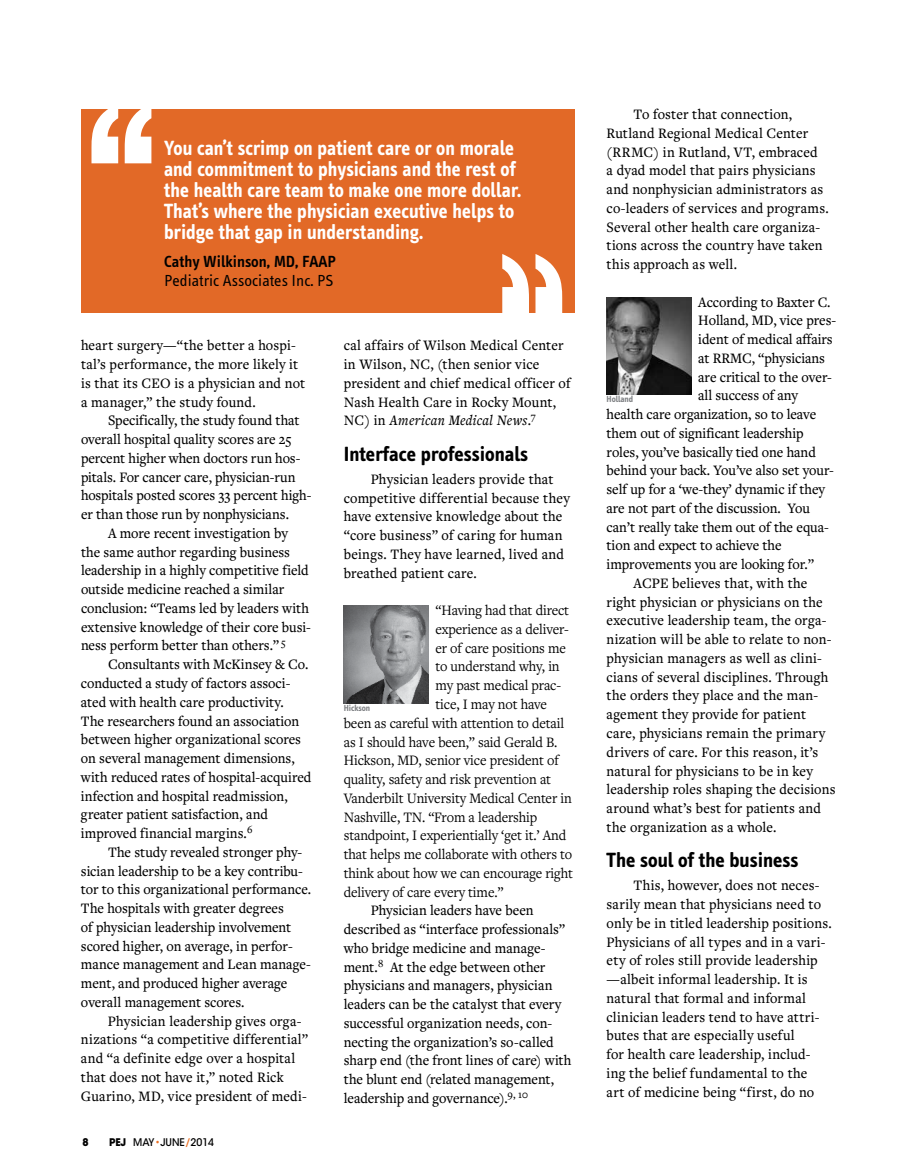
<style>
.page{position:relative;width:918px;height:1175px;background:#fff}
.page>*{position:absolute;margin:0;border:0;box-sizing:border-box;transform-origin:0 0}
.t1{font:700 21px/21px "Info Text";letter-spacing:.005em;color:#fff;scale:.95 1}
.t2{font:700 21px "Info Text";color:#000}
.t3{font:16.5px "Info Text";color:#000}
.t4{font:600 16.5px "Info Text";color:#000}
.t5{font:500 15px/18.8px "Freight Text";letter-spacing:.005em;color:#000;scale:.95 1}
.t6{font:15px "Freight Text";letter-spacing:-.01em;color:#000;scale:.95 1}
.t7{font:500 10.5px "ITC Avant Garde Std";color:#000;scale:.95 1}
.t8{font:700 10.5px "ITC Avant Garde Std";color:#000;scale:.95 1}
.t9{font:700 9px "Info Text";letter-spacing:-.01em;color:#808285}
.s1{font-weight:700}
.s2{color:#ec7023}
.s3{font-style:italic}
</style>
<div class="page">
<img style="left:607px;top:297px;width:85px;height:97px">
<img style="left:344px;top:606px;width:85px;height:97px">
<div style="left:81px;top:109px;width:493px;height:203px;background:#e26927"></div>
<svg style="left:92px;top:109px;width:59px;height:54px"></svg>
<svg style="left:502px;top:254px;width:60px;height:59px"></svg>
<h1 class="t1" style="left:164px;top:138px;width:377px">You can’t scrimp on patient care or on morale and commitment to physicians and the rest of the health care team to make one more dollar.<br>That’s where the physician executive helps to bridge that gap in understanding.</h1>
<p class="t4" style="left:164px;top:252px;width:173px">Cathy Wilkinson, MD, FAAP</p>
<p class="t3" style="left:164px;top:271px;width:171px">Pediatric Associates Inc. PS</p>
<p class="t5" style="left:81px;top:336px;width:238px">heart surgery—“the better a hospi&shy;tal’s performance, the more likely it is that its CEO is a physician and not a manager,” the study found.</p>
<p class="t5" style="left:108px;top:411px;width:203px">Specifically, the study found that</p>
<p class="t5" style="left:81px;top:430px;width:223px">overall hospital quality scores are 25</p>
<p class="t5" style="left:81px;top:449px;width:232px">percent higher when doctors run hos-</p>
<p class="t5" style="left:81px;top:468px;width:228px">pitals. For cancer care, physician-run</p>
<p class="t5" style="left:81px;top:486px;width:244px">hospitals posted scores 33 percent high-</p>
<p class="t5" style="left:81px;top:505px;width:220px">er than those run by nonphysicians.</p>
<p class="t5" style="left:108px;top:524px;width:191px">A more recent investigation by</p>
<p class="t5" style="left:81px;top:543px;width:222px">the same author regarding business</p>
<p class="t5" style="left:81px;top:561px;width:241px">leadership in a highly competitive field</p>
<p class="t5" style="left:81px;top:580px;width:216px">outside medicine reached a similar</p>
<p class="t5" style="left:81px;top:599px;width:242px">conclusion: “Teams led by leaders with</p>
<p class="t5" style="left:81px;top:618px;width:244px">extensive knowledge of their core busi-</p>
<p class="t5" style="left:81px;top:636px;width:217px">ness perform better than others.” <sup>5</sup></p>
<p class="t5" style="left:108px;top:655px;width:213px">Consultants with McKinsey &amp; Co.</p>
<p class="t5" style="left:81px;top:674px;width:222px">conducted a study of factors associ-</p>
<p class="t5" style="left:81px;top:693px;width:215px">ated with health care productivity.</p>
<p class="t5" style="left:81px;top:711px;width:231px">The researchers found an association</p>
<p class="t5" style="left:81px;top:730px;width:233px">between higher organizational scores</p>
<p class="t5" style="left:81px;top:749px;width:226px">on several management dimensions,</p>
<p class="t5" style="left:81px;top:768px;width:244px">with reduced rates of hospital-acquired</p>
<p class="t5" style="left:81px;top:786px;width:219px">infection and hospital readmission,</p>
<p class="t5" style="left:81px;top:805px;width:198px">greater patient satisfaction, and</p>
<p class="t5" style="left:81px;top:824px;width:182px">improved financial margins.<sup>6</sup></p>
<p class="t5" style="left:108px;top:843px;width:206px">The study revealed stronger phy-</p>
<p class="t5" style="left:81px;top:861px;width:235px">sician leadership to be a key contribu-</p>
<p class="t5" style="left:81px;top:880px;width:244px">tor to this organizational performance.</p>
<p class="t5" style="left:81px;top:899px;width:215px">The hospitals with greater degrees</p>
<p class="t5" style="left:81px;top:918px;width:223px">of physician leadership involvement</p>
<p class="t5" style="left:81px;top:936px;width:224px">scored higher, on average, in perfor-</p>
<p class="t5" style="left:81px;top:955px;width:244px">mance management and Lean manage-</p>
<p class="t5" style="left:81px;top:974px;width:219px">ment, and produced higher average</p>
<p class="t5" style="left:81px;top:993px;width:174px">overall management scores.</p>
<p class="t5" style="left:108px;top:1011px;width:205px">Physician leadership gives orga-</p>
<p class="t5" style="left:81px;top:1030px;width:240px">nizations “a competitive differential”</p>
<p class="t5" style="left:81px;top:1049px;width:227px">and “a definite edge over a hospital</p>
<p class="t5" style="left:81px;top:1068px;width:215px">that does not have it,” noted Rick</p>
<p class="t5" style="left:81px;top:1086px;width:239px">Guarino, MD, vice president of medi-</p>
<p class="t8" style="left:82px;top:1135px;width:8px">8</p>
<p class="t7" style="left:109px;top:1136px;width:112px"><span class="s1">PEJ</span> MAY<span class="s2">•</span>JUNE<span class="s2">/</span>2014</p>
<p class="t5" style="left:344px;top:336px;width:240px">cal affairs of Wilson Medical Center in Wilson, NC, (then senior vice president and chief medical officer of Nash Health Care in Rocky Mount, NC) in <span class="s3">American Medical News</span>.<sup>7</sup></p>
<h1 class="t2" style="left:344px;top:442px;width:186px">Interface professionals</h1>
<p class="t5" style="left:344px;top:470px;width:240px;text-indent:27px">Physician leaders provide that competitive differential because they have extensive knowledge about the “core business” of caring for human beings. They have learned, lived and breathed patient care.</p>
<p class="t6" style="left:436px;top:602px;width:142px">“Having had that direct</p>
<p class="t6" style="left:436px;top:621px;width:142px">experience as a deliver-</p>
<p class="t6" style="left:436px;top:639px;width:139px">er of care positions me</p>
<p class="t6" style="left:436px;top:658px;width:132px">to understand why, in</p>
<p class="t6" style="left:436px;top:677px;width:134px">my past medical prac-</p>
<p class="t6" style="left:436px;top:696px;width:119px">tice, I may not have</p>
<p class="t6" style="left:344px;top:714px;width:234px">been as careful with attention to detail</p>
<p class="t6" style="left:344px;top:733px;width:226px">as I should have been,” said Gerald B.</p>
<p class="t6" style="left:344px;top:752px;width:228px">Hickson, MD, senior vice president of</p>
<p class="t6" style="left:344px;top:771px;width:220px">quality, safety and risk prevention at</p>
<p class="t6" style="left:344px;top:789px;width:242px">Vanderbilt University Medical Center in</p>
<p class="t6" style="left:344px;top:808px;width:205px">Nashville, TN. “From a leadership</p>
<p class="t6" style="left:344px;top:827px;width:236px">standpoint, I experientially ‘get it.’ And</p>
<p class="t6" style="left:344px;top:846px;width:242px">that helps me collaborate with others to</p>
<p class="t6" style="left:344px;top:864px;width:243px">think about how we can encourage right</p>
<p class="t6" style="left:344px;top:883px;width:170px">delivery of care every time.”</p>
<p class="t5" style="left:344px;top:901px;width:241px;text-indent:27px">Physician leaders have been described as “interface professionals” who bridge medicine and manage&shy;ment.<sup>8</sup> At the edge between other physicians and managers, physician leaders can be the catalyst that every successful organization needs, con&shy;necting the organization’s so-called sharp end (the front lines of care) with the blunt end (related management, leadership and governance).<sup>9,</sup> <sup>10</sup></p>
<p class="t9" style="left:344px;top:703px;width:28px">Hickson</p>
<p class="t5" style="left:607px;top:105px;width:235px;text-indent:27px">To foster that connection,<br>Rutland Regional Medical Center (RRMC) in Rutland, VT, embraced<br>a dyad model that pairs physicians and nonphysician administrators as co-leaders of services and programs.<br>Several other health care organiza&shy;tions across the country have taken this approach as well.</p>
<p class="t5" style="left:698px;top:293px;width:141px">According to Baxter C.</p>
<p class="t5" style="left:698px;top:311px;width:147px">Holland, MD, vice pres-</p>
<p class="t5" style="left:698px;top:330px;width:143px">ident of medical affairs</p>
<p class="t5" style="left:698px;top:349px;width:135px">at RRMC, “physicians</p>
<p class="t5" style="left:698px;top:368px;width:142px">are critical to the over-</p>
<p class="t5" style="left:698px;top:386px;width:107px">all success of any</p>
<p class="t5" style="left:607px;top:405px;width:222px">health care organization, so to leave</p>
<p class="t5" style="left:607px;top:424px;width:209px">them out of significant leadership</p>
<p class="t5" style="left:607px;top:443px;width:222px">roles, you’ve basically tied one hand</p>
<p class="t5" style="left:607px;top:461px;width:241px">behind your back. You’ve also set your-</p>
<p class="t5" style="left:607px;top:480px;width:232px">self up for a ‘we-they’ dynamic if they</p>
<p class="t5" style="left:607px;top:499px;width:216px">are not part of the discussion. You</p>
<p class="t5" style="left:607px;top:518px;width:235px">can’t really take them out of the equa-</p>
<p class="t5" style="left:607px;top:536px;width:186px">tion and expect to achieve the</p>
<p class="t5" style="left:607px;top:555px;width:220px">improvements you are looking for.”</p>
<p class="t5" style="left:634px;top:574px;width:184px">ACPE believes that, with the</p>
<p class="t5" style="left:607px;top:593px;width:229px">right physician or physicians on the</p>
<p class="t5" style="left:607px;top:611px;width:233px">executive leadership team, the orga-</p>
<p class="t5" style="left:607px;top:630px;width:238px">nization will be able to relate to non-</p>
<p class="t5" style="left:607px;top:649px;width:228px">physician managers as well as clini-</p>
<p class="t5" style="left:607px;top:668px;width:235px">cians of several disciplines. Through</p>
<p class="t5" style="left:607px;top:686px;width:224px">the orders they place and the man-</p>
<p class="t5" style="left:607px;top:705px;width:212px">agement they provide for patient</p>
<p class="t5" style="left:607px;top:724px;width:232px">care, physicians remain the primary</p>
<p class="t5" style="left:607px;top:743px;width:224px">drivers of care. For this reason, it’s</p>
<p class="t5" style="left:607px;top:761px;width:219px">natural for physicians to be in key</p>
<p class="t5" style="left:607px;top:780px;width:242px">leadership roles shaping the decisions</p>
<p class="t5" style="left:607px;top:799px;width:227px">around what’s best for patients and</p>
<p class="t5" style="left:607px;top:818px;width:180px">the organization as a whole.</p>
<h1 class="t2" style="left:607px;top:848px;width:193px">The soul of the business</h1>
<p class="t5" style="left:607px;top:876px;width:239px;text-indent:27px">This, however, does not neces&shy;sarily mean that physicians need to only be in titled leadership positions.<br>Physicians of all types and in a vari&shy;ety of roles still provide leadership —albeit informal leadership. It is natural that formal and informal clinician leaders tend to have attri&shy;butes that are especially useful<br>for health care leadership, includ&shy;ing the belief fundamental to the<br>art of medicine being “first, do no</p>
<p class="t9" style="left:607px;top:394px;width:28px">Holland</p>
</div>
